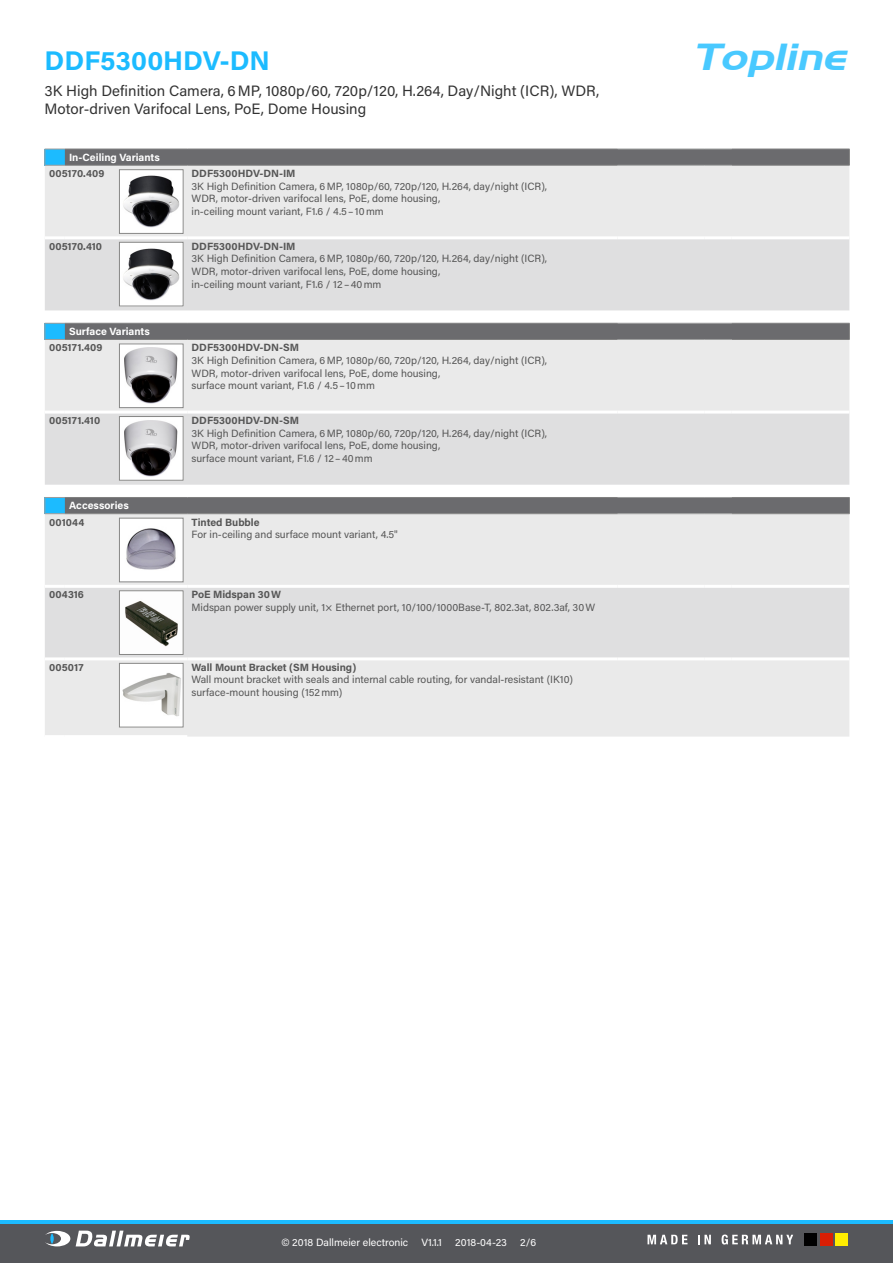
<style>
.page{position:relative;width:893px;height:1263px;background:#fff}
.page>*{position:absolute;margin:0;border:0;box-sizing:border-box;transform-origin:0 0}
.t1{font:italic 37.5px "Hanzel Wide";color:#49c9ff}
.t2{font:700 27px "Acumin Pro";color:#1cbbff}
.t3{font:15px/18px "Acumin Pro";color:#333}
.t4{font:10.5px/12.6px "Acumin Pro";color:#565656}
.t5{font:700 10.5px "Acumin Pro";color:#565656}
.t6{font:700 10.5px "Acumin Pro";color:#fff}
.t7{font:10.5px "Acumin Pro";color:#fff}
</style>
<div class="page">
<svg style="left:0;top:1220px;width:893px;height:5px;background:#27a6de"></svg>
<div style="left:0;top:1225px;width:893px;height:38px;background:#55565a"></div>
<svg style="left:76px;top:1230px;width:114px;height:16px"></svg>
<svg style="left:45px;top:1231px;width:25px;height:15px"></svg>
<svg style="left:50px;top:1233px;width:4px;height:11px"></svg>
<div style="left:804px;top:1233px;width:13px;height:13px;background:#000"></div>
<div style="left:820px;top:1233px;width:13px;height:13px;background:#d91e04"></div>
<div style="left:835px;top:1233px;width:13px;height:13px;background:#ffed00"></div>
<svg style="left:647px;top:1235px;width:40px;height:9px"></svg>
<svg style="left:698px;top:1235px;width:13px;height:9px"></svg>
<svg style="left:722px;top:1234px;width:71px;height:10px"></svg>
<div style="left:45px;top:166px;width:804px;height:70px;background:#eaeaea"></div>
<div style="left:45px;top:239px;width:804px;height:71px;background:#dfdfe0"></div>
<svg style="left:45px;top:149px;width:805px;height:17px;background:#6d7074"></svg>
<hr style="left:732px;top:165px;width:118px;height:1px;background:#808080">
<img style="left:121px;top:171px;width:60px;height:61px">
<div style="left:119px;top:169px;width:64px;height:65px;border:1px solid #878786"></div>
<img style="left:121px;top:244px;width:60px;height:60px">
<div style="left:119px;top:242px;width:64px;height:64px;border:1px solid #878786"></div>
<div style="left:45px;top:340px;width:804px;height:71px;background:#eaeaea"></div>
<div style="left:45px;top:414px;width:804px;height:71px;background:#dfdfe0"></div>
<svg style="left:45px;top:323px;width:805px;height:17px;background:#6c6f73"></svg>
<hr style="left:732px;top:339px;width:118px;height:1px;background:#808080">
<img style="left:121px;top:346px;width:60px;height:60px">
<div style="left:119px;top:344px;width:64px;height:64px;border:1px solid #878786"></div>
<img style="left:121px;top:418px;width:60px;height:60px">
<div style="left:119px;top:416px;width:64px;height:64px;border:1px solid #878786"></div>
<div style="left:45px;top:514px;width:804px;height:223px;background:#eaeaea"></div>
<div style="left:45px;top:588px;width:804px;height:69px;background:#dfdfe0"></div>
<svg style="left:45px;top:497px;width:805px;height:17px;background:#6c7074"></svg>
<hr style="left:732px;top:513px;width:118px;height:1px;background:#808080">
<hr style="left:45px;top:735px;width:20px;height:3px;background:#fff">
<hr style="left:65px;top:735px;width:50px;height:3px;background:#fff">
<hr style="left:115px;top:735px;width:72px;height:3px;background:#fff">
<hr style="left:45px;top:585px;width:20px;height:3px;background:#fff">
<hr style="left:65px;top:585px;width:50px;height:3px;background:#fff">
<hr style="left:115px;top:585px;width:72px;height:3px;background:#fff">
<hr style="left:187px;top:585px;width:431px;height:3px;background:#fff">
<hr style="left:732px;top:585px;width:117px;height:3px;background:#fff">
<hr style="left:45px;top:657px;width:20px;height:3px;background:#fff">
<hr style="left:65px;top:657px;width:50px;height:3px;background:#fff">
<hr style="left:115px;top:657px;width:72px;height:3px;background:#fff">
<hr style="left:187px;top:657px;width:431px;height:3px;background:#fff">
<hr style="left:732px;top:657px;width:117px;height:3px;background:#fff">
<hr style="left:618px;top:585px;width:87px;height:3px;background:#fff">
<hr style="left:705px;top:585px;width:27px;height:3px;background:#fff">
<hr style="left:618px;top:657px;width:87px;height:3px;background:#fff">
<hr style="left:705px;top:657px;width:27px;height:3px;background:#fff">
<img style="left:121px;top:520px;width:60px;height:60px">
<div style="left:119px;top:518px;width:64px;height:64px;border:1px solid #878786"></div>
<img style="left:121px;top:592px;width:60px;height:61px">
<div style="left:119px;top:590px;width:64px;height:65px;border:1px solid #878786"></div>
<img style="left:121px;top:665px;width:60px;height:60px">
<div style="left:119px;top:663px;width:64px;height:64px;border:1px solid #878786"></div>
<h2 class="t2" style="left:45px;top:41px;width:227px">DDF5300HDV-DN</h2>
<h3 class="t3" style="left:45px;top:81px;width:556px">3K High Definition Camera, 6MP, 1080p/60, 720p/120, H.264, Day/Night (ICR), WDR,<br>Motor-driven Varifocal Lens, PoE, Dome Housing</h3>
<p class="t6" style="left:69px;top:150px;width:92px">In-Ceiling Variants</p>
<p class="t5" style="left:49px;top:166px;width:57px">005170.409</p>
<p class="t5" style="left:192px;top:166px;width:106px">DDF5300HDV-DN-IM</p>
<p class="t4" style="left:192px;top:179px;width:357px">3K High Definition Camera, 6MP, 1080p/60, 720p/120, H.264, day/night (ICR),<br>WDR, motor-driven varifocal lens, PoE, dome housing,<br>in-ceiling mount variant, F1.6 / 4.5–10mm</p>
<p class="t5" style="left:49px;top:239px;width:55px">005170.410</p>
<p class="t5" style="left:192px;top:239px;width:106px">DDF5300HDV-DN-IM</p>
<p class="t4" style="left:192px;top:252px;width:357px">3K High Definition Camera, 6MP, 1080p/60, 720p/120, H.264, day/night (ICR),<br>WDR, motor-driven varifocal lens, PoE, dome housing,<br>in-ceiling mount variant, F1.6 / 12–40mm</p>
<p class="t6" style="left:69px;top:324px;width:82px">Surface Variants</p>
<p class="t5" style="left:49px;top:340px;width:55px">005171.409</p>
<p class="t5" style="left:192px;top:340px;width:109px">DDF5300HDV-DN-SM</p>
<p class="t4" style="left:192px;top:354px;width:357px">3K High Definition Camera, 6MP, 1080p/60, 720p/120, H.264, day/night (ICR),<br>WDR, motor-driven varifocal lens, PoE, dome housing,<br>surface mount variant, F1.6 / 4.5–10mm</p>
<p class="t5" style="left:49px;top:413px;width:53px">005171.410</p>
<p class="t5" style="left:192px;top:413px;width:109px">DDF5300HDV-DN-SM</p>
<p class="t4" style="left:192px;top:426px;width:357px">3K High Definition Camera, 6MP, 1080p/60, 720p/120, H.264, day/night (ICR),<br>WDR, motor-driven varifocal lens, PoE, dome housing,<br>surface mount variant, F1.6 / 12–40mm</p>
<p class="t6" style="left:69px;top:498px;width:61px">Accessories</p>
<p class="t5" style="left:49px;top:515px;width:37px">001044</p>
<p class="t5" style="left:192px;top:515px;width:70px">Tinted Bubble</p>
<p class="t4" style="left:192px;top:528px;width:208px">For in-ceiling and surface mount variant, 4.5"</p>
<p class="t5" style="left:49px;top:587px;width:36px">004316</p>
<p class="t5" style="left:192px;top:587px;width:91px">PoE Midspan 30W</p>
<p class="t4" style="left:192px;top:600px;width:405px">Midspan power supply unit, 1× Ethernet port, 10/100/1000Base-T, 802.3at, 802.3af, 30W</p>
<p class="t5" style="left:49px;top:660px;width:36px">005017</p>
<p class="t5" style="left:192px;top:660px;width:166px">Wall Mount Bracket (SM Housing)</p>
<p class="t4" style="left:192px;top:673px;width:383px">Wall mount bracket with seals and internal cable routing, for vandal-resistant (IK10) surface-mount housing (152mm)</p>
<h1 class="t1" style="left:693px;top:35px;width:154px">Topline</h1>
<p class="t7" style="left:281px;top:1235px;width:128px">© 2018 Dallmeier electronic</p>
<p class="t7" style="left:421px;top:1235px;width:22px">V1.1.1</p>
<p class="t7" style="left:455px;top:1235px;width:53px">2018-04-23</p>
<p class="t7" style="left:520px;top:1235px;width:17px">2/6</p>
</div>
